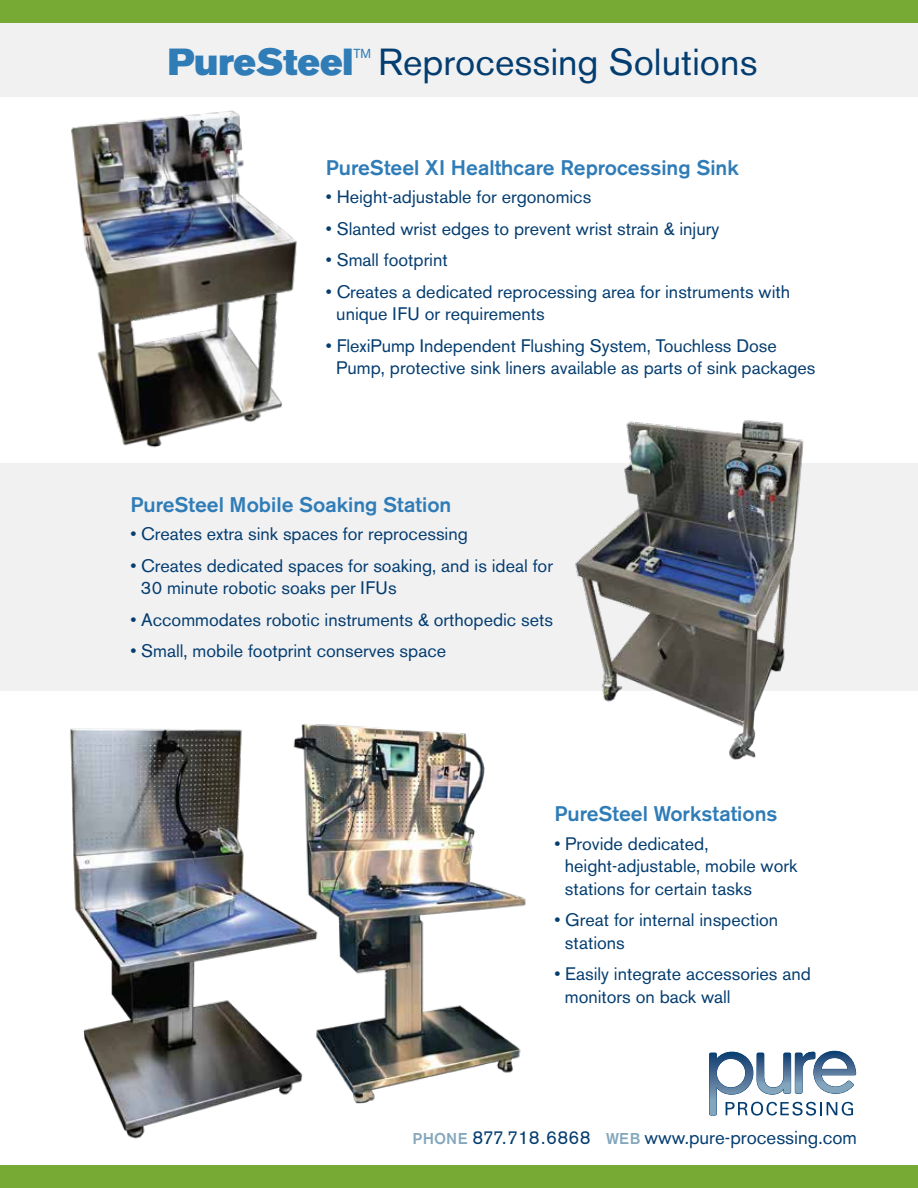
<style>
.page{position:relative;width:918px;height:1188px;background:#fff}
.page>*{position:absolute;margin:0;border:0;box-sizing:border-box;transform-origin:0 0}
.t1{font:37.35px "Akzidenz Grotesk BE";color:#043d70}
.t2{font:37.35px "Akzidenz Grotesk BE Super";color:#2f7cb7}
.t3{font:500 21px "Akzidenz Grotesk BE";color:#2f7cb7}
.t4{font:18.75px "Akzidenz Grotesk BE";color:#043d70}
.t5{font:18px/22.5px "Akzidenz Grotesk BE";color:#043d70}
.t6{font:13.05px "Akzidenz Grotesk BE";color:#2f7cb7}
.s1{font-weight:500;font-size:15.6px;color:#84a7bd}
</style>
<div class="page">
<div style="left:0;top:464px;width:918px;height:227px;background:#f1f1f2"></div>
<div style="left:0;top:23px;width:918px;height:74px;background:#f1f1f2"></div>
<img style="left:568px;top:420px;width:254px;height:340px">
<svg style="left:709px;top:1051px;width:147px;height:65px"></svg>
<div style="left:0;top:0;width:918px;height:23px;background:#77aa35"></div>
<div style="left:0;top:1165px;width:918px;height:23px;background:#77aa35"></div>
<img style="left:71px;top:110px;width:226px;height:338px">
<img style="left:70px;top:728px;width:213px;height:411px">
<img style="left:283px;top:724px;width:243px;height:380px">
<h1 class="t2" style="left:168px;top:40px;width:187px">PureSteel</h1>
<p class="t6" style="left:354px;top:46px;width:19px">TM</p>
<h1 class="t1" style="left:378px;top:39px;width:381px">Reprocessing Solutions</h1>
<p class="t3" style="left:326px;top:154px;width:415px">PureSteel XI Healthcare Reprocessing Sink</p>
<p class="t5" style="left:326px;top:186px;width:267px">• Height-adjustable for ergonomics</p>
<p class="t5" style="left:326px;top:217px;width:395px">• Slanted wrist edges to prevent wrist strain &amp; injury</p>
<p class="t5" style="left:326px;top:249px;width:123px">• Small footprint</p>
<p class="t5" style="left:336px;top:280px;width:455px;text-indent:-10px">• Creates a dedicated reprocessing area for instruments with unique IFU or requirements</p>
<p class="t5" style="left:336px;top:334px;width:481px;text-indent:-10px">• FlexiPump Independent Flushing System, Touchless Dose<br>Pump, protective sink liners available as parts of sink packages</p>
<p class="t3" style="left:130px;top:492px;width:323px">PureSteel Mobile Soaking Station</p>
<p class="t5" style="left:130px;top:523px;width:339px">• Creates extra sink spaces for reprocessing</p>
<p class="t5" style="left:141px;top:554px;width:414px;text-indent:-10px">• Creates dedicated spaces for soaking, and is ideal for<br>30 minute robotic soaks per IFUs</p>
<p class="t5" style="left:130px;top:608px;width:424px">• Accommodates robotic instruments &amp; orthopedic sets</p>
<p class="t5" style="left:130px;top:640px;width:317px">• Small, mobile footprint conserves space</p>
<p class="t3" style="left:554px;top:801px;width:225px">PureSteel Workstations</p>
<p class="t5" style="left:565px;top:832px;width:234px;text-indent:-10px">• Provide dedicated, height-adjustable, mobile work stations for certain tasks</p>
<p class="t5" style="left:565px;top:909px;width:215px;text-indent:-10px">• Great for internal inspection stations</p>
<p class="t5" style="left:565px;top:963px;width:248px;text-indent:-10px">• Easily integrate accessories and monitors on back wall</p>
<p class="t4" style="left:413px;top:1126px;width:446px"><span class="s1">PHONE</span> 877.718.6868 <span class="s1">WEB</span> www.pure-processing.com</p>
</div>
